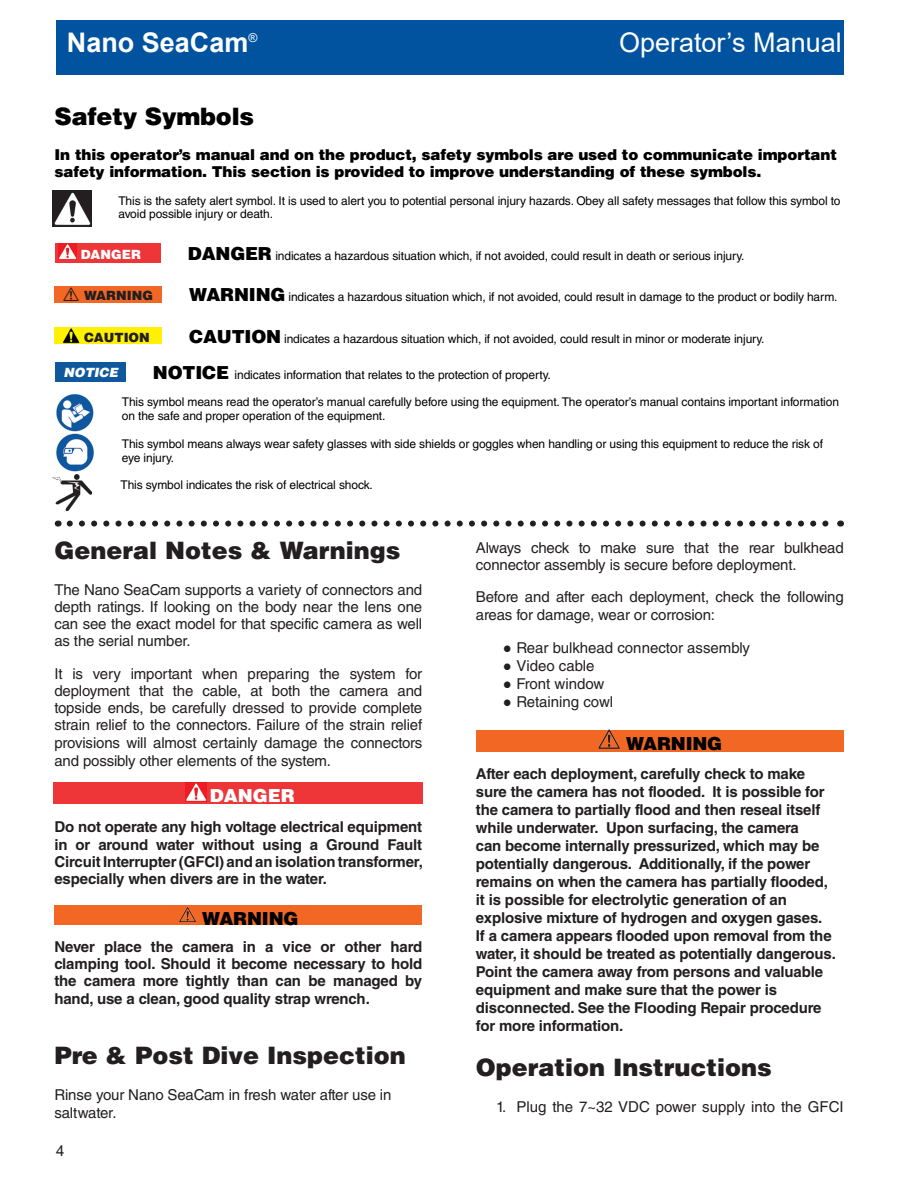
<style>
.page{position:relative;width:918px;height:1188px;background:#fff}
.page>*{position:absolute;margin:0;border:0;box-sizing:border-box;transform-origin:0 0}
.t1{font:27px "Arial";color:#fff}
.t2{font:700 27px "Arial";color:#fff}
.TOC_1_Headers{font:900 24px "Helvetica LT Std";color:#231f20}
.t3{font:900 24px "Helvetica LT Std";letter-spacing:-.01em;color:#000}
.Warning_Header_-_Center{font:900 18px "Helvetica LT Std";letter-spacing:-.01em;color:#000}
.Product_Name{font:900 18px "Helvetica LT Std";color:#fff}
.t4{font:700 15px/18px "Helvetica LT Std";letter-spacing:-.01em;color:#231f20;text-align:justify}
.t5{font:15px/17.2px "Helvetica LT Std";letter-spacing:-.01em;color:#231f20}
.t6{font:900 15px/17.2px "Helvetica LT Std";letter-spacing:-.01em;color:#000}
.t7{font:15px "Arial";color:#231f20}
.t8{font:900 12.75px "Helvetica LT Std";color:#231f20}
.t9{font:900 12.75px "Helvetica LT Std";color:#fff}
.t10{font:italic 900 12.75px "Helvetica LT Std";color:#fff}
.t11{font:12px/13.8px "Helvetica LT Std";letter-spacing:-.01em;color:#000}
.s1{font-weight:900;font-size:18px}
.s2{font-family:"Hazard";font-weight:400;font-size:19.2px}
.s3{font-family:"Franklin Gothic";font-weight:600}
</style>
<div class="page">
<div style="left:56px;top:21px;width:788px;height:54px;background:#0153a0"></div>
<div style="left:55px;top:243px;width:106px;height:20px;background:#ee3638"></div>
<img style="left:59px;top:243px;width:18px;height:16px">
<div style="left:54px;top:286px;width:108px;height:17px;background:#f26724"></div>
<div style="left:54px;top:327px;width:108px;height:17px;background:#fff101"></div>
<img style="left:63px;top:328px;width:17px;height:15px">
<img style="left:56px;top:394px;width:38px;height:78px">
<img style="left:52px;top:474px;width:39px;height:36px">
<img style="left:52px;top:191px;width:39px;height:35px">
<div style="left:56px;top:362px;width:70px;height:20px;background:#0f589e"></div>
<svg style="left:70px;top:521px;width:759px;height:6px"></svg>
<div style="left:54px;top:905px;width:368px;height:20px;background:#f26724"></div>
<img style="left:179px;top:907px;width:18px;height:16px">
<div style="left:476px;top:730px;width:368px;height:22px;background:#f26724"></div>
<img style="left:598px;top:729px;width:22px;height:20px">
<div style="left:54px;top:782px;width:369px;height:22px;background:#ee3638"></div>
<img style="left:185px;top:782px;width:21px;height:19px">
<h1 class="t2" style="left:67px;top:24px;width:192px">Nano SeaCam<sup>®</sup></h1>
<h1 class="t1" style="left:619px;top:24px;width:224px">Operator’s Manual</h1>
<h2 class="t3" style="left:55px;top:101px;width:201px">Safety Symbols</h2>
<p class="t6" style="left:55px;top:145px;width:784px">In this operator’s manual and on the product, safety symbols are used to communicate important safety information. This section is provided to improve understanding of these symbols.</p>
<p class="t11" style="left:118px;top:193px;width:724px">This is the safety alert symbol. It is used to alert you to potential personal injury hazards. Obey all safety messages that follow this symbol to avoid possible injury or death.</p>
<p class="t11" style="left:188px;top:249px;width:558px"><span class="s1">DANGER</span> indicates a hazardous situation which, if not avoided, could result in death or serious injury.</p>
<p class="t11" style="left:189px;top:290px;width:650px"><span class="s1">WARNING</span> indicates a hazardous situation which, if not avoided, could result in damage to the product or bodily harm.</p>
<p class="t11" style="left:189px;top:331px;width:577px"><span class="s1">CAUTION</span> indicates a hazardous situation which, if not avoided, could result in minor or moderate injury.</p>
<p class="t11" style="left:153px;top:368px;width:399px"><span class="s1">NOTICE</span> indicates information that relates to the protection of property.</p>
<p class="t11" style="left:122px;top:395px;width:719px">This symbol means read the operator’s manual carefully before using the equipment. The operator’s manual contains important information on the safe and proper operation of the equipment.</p>
<p class="t11" style="left:122px;top:437px;width:703px">This symbol means always wear safety glasses with side shields or goggles when handling or using this equipment to reduce the risk of eye injury.</p>
<p class="t11" style="left:121px;top:478px;width:254px">This symbol indicates the risk of electrical shock.</p>
<p class="t9" style="left:81px;top:246px;width:62px">DANGER</p>
<p class="t8" style="left:63px;top:287px;width:91px"><span class="s2">!</span> WARNING</p>
<p class="t8" style="left:84px;top:329px;width:67px">CAUTION</p>
<p class="t10" style="left:63px;top:364px;width:56px">NOTICE</p>
<p class="TOC_1_Headers" style="left:54px;top:535px;width:348px">General Notes &amp; Warnings</p>
<p class="t5" style="left:54px;top:581px;width:369px;text-align:justify">The Nano SeaCam supports a variety of connectors and depth ratings. If looking on the body near the lens one can see the exact model for that specific camera as well as the serial number.</p>
<p class="t5" style="left:54px;top:665px;width:369px;text-align:justify">It is very important when preparing the system for deployment that the cable, at both the camera and topside ends, be carefully dressed to provide complete strain relief to the connectors. Failure of the strain relief provisions will almost certainly damage the connectors and possibly other elements of the system.</p>
<p class="Product_Name" style="left:210px;top:784px;width:86px">DANGER</p>
<p class="t4" style="left:54px;top:818px;width:370px;line-height:17.2px">Do not operate any high voltage electrical equipment in or around water without using a Ground Fault Circuit Interrupter (GFCI) and an isolation transformer, especially when divers are in the water.</p>
<p class="Warning_Header_-_Center" style="left:202px;top:906px;width:98px">WARNING</p>
<p class="t4" style="left:54px;top:937px;width:369px;line-height:17.5px">Never place the camera in a vice or other hard clamping tool. Should it become necessary to hold the camera more tightly than can be managed by hand, use a clean, good quality strap wrench.</p>
<p class="TOC_1_Headers" style="left:54px;top:1040px;width:353px">Pre &amp; Post Dive Inspection</p>
<p class="t5" style="left:54px;top:1086px;width:339px;line-height:18px">Rinse your Nano SeaCam in fresh water after use in saltwater.</p>
<p class="t7" style="left:56px;top:1140px;width:10px">4</p>
<p class="t5" style="left:476px;top:539px;width:369px">Always check to make sure that the rear bulkhead connector assembly is secure before deployment.</p>
<p class="t5" style="left:476px;top:589px;width:369px">Before and after each deployment, check the following areas for damage, wear or corrosion:</p>
<p class="t5" style="left:503px;top:639px;width:249px"><span class="s3">●</span> Rear bulkhead connector assembly</p>
<p class="t5" style="left:503px;top:657px;width:93px"><span class="s3">●</span> Video cable</p>
<p class="t5" style="left:503px;top:675px;width:103px"><span class="s3">●</span> Front window</p>
<p class="t5" style="left:503px;top:693px;width:112px"><span class="s3">●</span> Retaining cowl</p>
<p class="Warning_Header_-_Center" style="left:626px;top:732px;width:98px">WARNING</p>
<p class="t4" style="left:476px;top:764px;width:361px;text-align:left">After each deployment, carefully check to make sure the camera has not flooded. It is possible for the camera to partially flood and then reseal itself while underwater. Upon surfacing, the camera<br>can become internally pressurized, which may be potentially dangerous. Additionally, if the power remains on when the camera has partially flooded, it is possible for electrolytic generation of an explosive mixture of hydrogen and oxygen gases.<br>If a camera appears flooded upon removal from the water, it should be treated as potentially dangerous.<br>Point the camera away from persons and valuable equipment and make sure that the power is disconnected. See the Flooding Repair procedure for more information.</p>
<p class="TOC_1_Headers" style="left:476px;top:1051px;width:297px">Operation Instructions</p>
<p class="t5" style="left:496px;top:1098px;width:349px">1. Plug the 7~32 VDC power supply into the GFCI</p>
</div>
